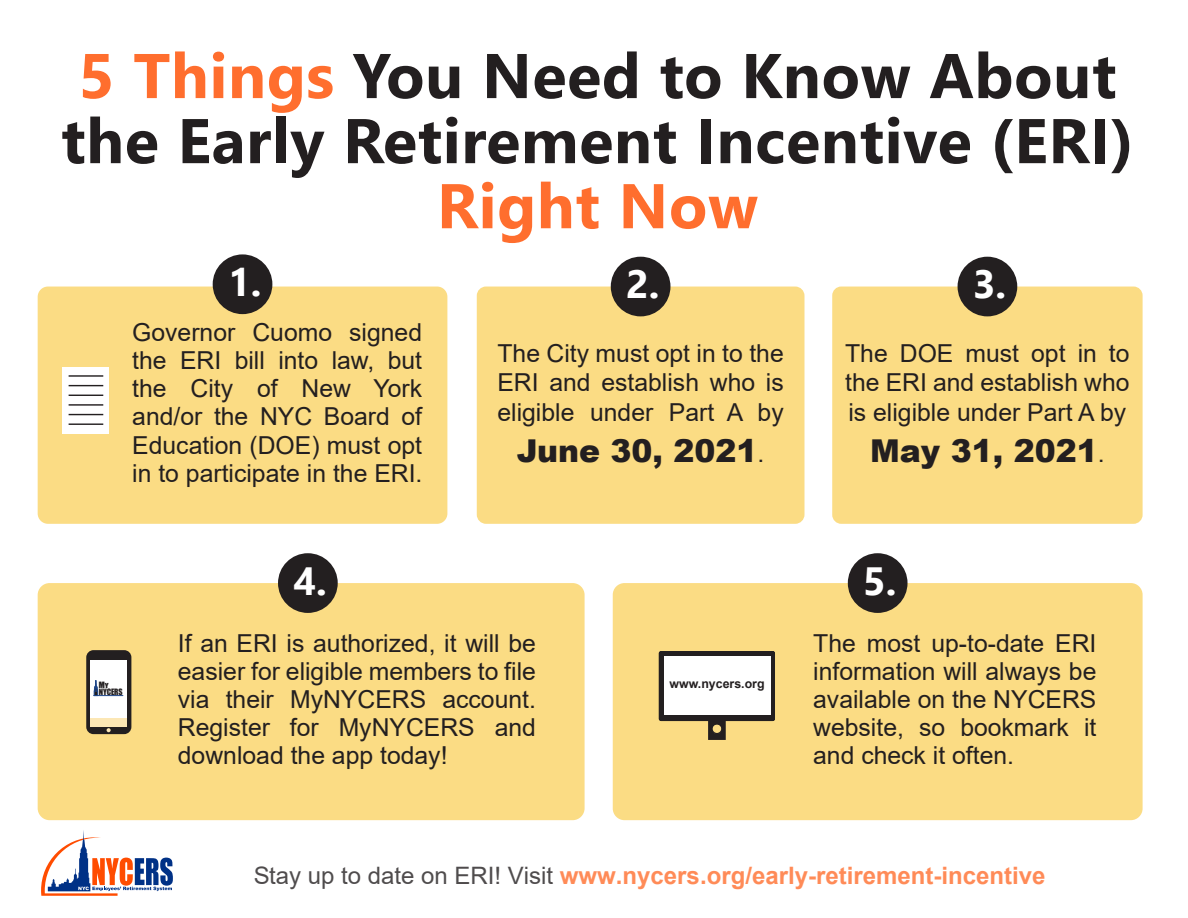
<style>
.page{position:relative;width:1188px;height:918px;background:#fff}
.page>*{position:absolute;margin:0;border:0;box-sizing:border-box;transform-origin:0 0}
.t1{font:700 63px/65.1px "Nirmala UI";letter-spacing:.01em;color:#231f20}
.t2{font:700 63px "Nirmala UI";letter-spacing:.01em;color:#ff6e2e}
.t3{font:700 39.3px "Nirmala UI";color:#fff}
.t4{font:900 31.5px "Arial";color:#231f20}
.t5{font:24.75px/28px "Arial";color:#231f20;text-align:justify}
.t6{font:700 24px "Arial";color:#ff6e2e}
.t7{font:700 12.3px "Arial";color:#231f20}
.t8{font:8.1px "Impact";letter-spacing:-.02em;color:#231f20}
.t9{font:7.95px "Impact";color:#231f20;scale:1.06 1}
.s1{color:#ff6e2e}
.s2{font-weight:400;font-size:24.75px}
.s3{font-size:6.3px}
.s4{font-weight:400;color:#231f20}
</style>
<div class="page">
<svg style="left:41px;top:830px;width:132px;height:66px"></svg>
<div style="left:613px;top:583px;width:530px;height:237px;background:#fbdc84;border-radius:12px"></div>
<svg style="left:708px;top:721px;width:18px;height:19px"></svg>
<div style="left:659px;top:651px;width:116px;height:70px;background:#231f20;border-radius:2px"></div>
<div style="left:664px;top:656px;width:106px;height:59px;background:#fff"></div>
<div style="left:848px;top:553px;width:60px;height:60px;background:#231f20;border-radius:50%"></div>
<div style="left:38px;top:287px;width:409px;height:237px;background:#fbdc84;border-radius:10px"></div>
<div style="left:63px;top:367px;width:46px;height:67px;background:#fff"></div>
<hr style="left:69px;top:375px;width:34px;height:2px;background:#231f20">
<hr style="left:69px;top:385px;width:34px;height:1px;background:#231f20">
<hr style="left:69px;top:395px;width:34px;height:1px;background:#231f20">
<hr style="left:69px;top:404px;width:34px;height:2px;background:#231f20">
<hr style="left:69px;top:414px;width:34px;height:1px;background:#231f20">
<hr style="left:69px;top:423px;width:34px;height:2px;background:#231f20">
<div style="left:213px;top:254px;width:59px;height:60px;background:#231f20;border-radius:50%"></div>
<div style="left:477px;top:287px;width:328px;height:237px;background:#fbdc84;border-radius:9px"></div>
<div style="left:611px;top:257px;width:59px;height:59px;background:#231f20;border-radius:50%"></div>
<div style="left:832px;top:287px;width:311px;height:237px;background:#fbdc84;border-radius:9px"></div>
<div style="left:958px;top:257px;width:59px;height:59px;background:#231f20;border-radius:50%"></div>
<div style="left:38px;top:583px;width:547px;height:237px;background:#fbdc84;border-radius:12px"></div>
<div style="left:278px;top:553px;width:60px;height:60px;background:#231f20;border-radius:50%"></div>
<div style="left:86px;top:650px;width:45px;height:84px;background:#231f20;border-radius:7px"></div>
<div style="left:90px;top:660px;width:37px;height:66px;background:#fff"></div>
<div style="left:90px;top:718px;width:37px;height:8px;background:#fce7b5"></div>
<svg style="left:107px;top:728px;width:4px;height:4px"></svg>
<svg style="left:94px;top:680px;width:29px;height:16px"></svg>
<h1 class="t1" style="left:61px;top:40px;width:1074px"><span class="s1">5 Things</span> You Need to Know About the Early Retirement Incentive (ERI)</h1>
<h1 class="t2" style="left:437px;top:154px;width:323px">Right Now</h1>
<h2 class="t3" style="left:228px;top:250px;width:35px">1.</h2>
<p class="t5" style="left:132px;top:318px;width:292px">Governor Cuomo signed the ERI bill into law, but the City of New York and/or the NYC Board of Education (DOE) must opt in to participate in the ERI.</p>
<h2 class="t3" style="left:626px;top:252px;width:35px">2.</h2>
<p class="t5" style="left:497px;top:338px;width:288px;line-height:29.7px">The City must opt in to the ERI and establish who is eligible under Part A by</p>
<p class="t4" style="left:517px;top:427px;width:249px">June 30, 2021<span class="s2">.</span></p>
<h2 class="t3" style="left:973px;top:252px;width:35px">3.</h2>
<p class="t5" style="left:845px;top:338px;width:286px;line-height:29.7px">The DOE must opt in to the ERI and establish who is eligible under Part A by</p>
<p class="t4" style="left:870px;top:427px;width:236px">May 31, 2021<span class="s2">.</span></p>
<p class="t9" style="left:99px;top:678px;width:11px">M<span class="s3">Y</span></p>
<p class="t8" style="left:99px;top:685px;width:25px">NYCERS</p>
<h2 class="t3" style="left:293px;top:549px;width:35px">4.</h2>
<p class="t5" style="left:178px;top:629px;width:360px">If an ERI is authorized, it will be easier for eligible members to file via their MyNYCERS account.<br>Register for MyNYCERS and download the app today!</p>
<p class="t7" style="left:670px;top:675px;width:97px">www.nycers.org</p>
<h2 class="t3" style="left:863px;top:549px;width:35px">5.</h2>
<p class="t5" style="left:813px;top:629px;width:285px">The most up-to-date ERI information will always be available on the NYCERS website, so bookmark it and check it often.</p>
<p class="t6" style="left:253px;top:859px;width:794px"><span class="s4">Stay up to date on ERI! Visit</span> www.nycers.org/early-retirement-incentive</p>
</div>
